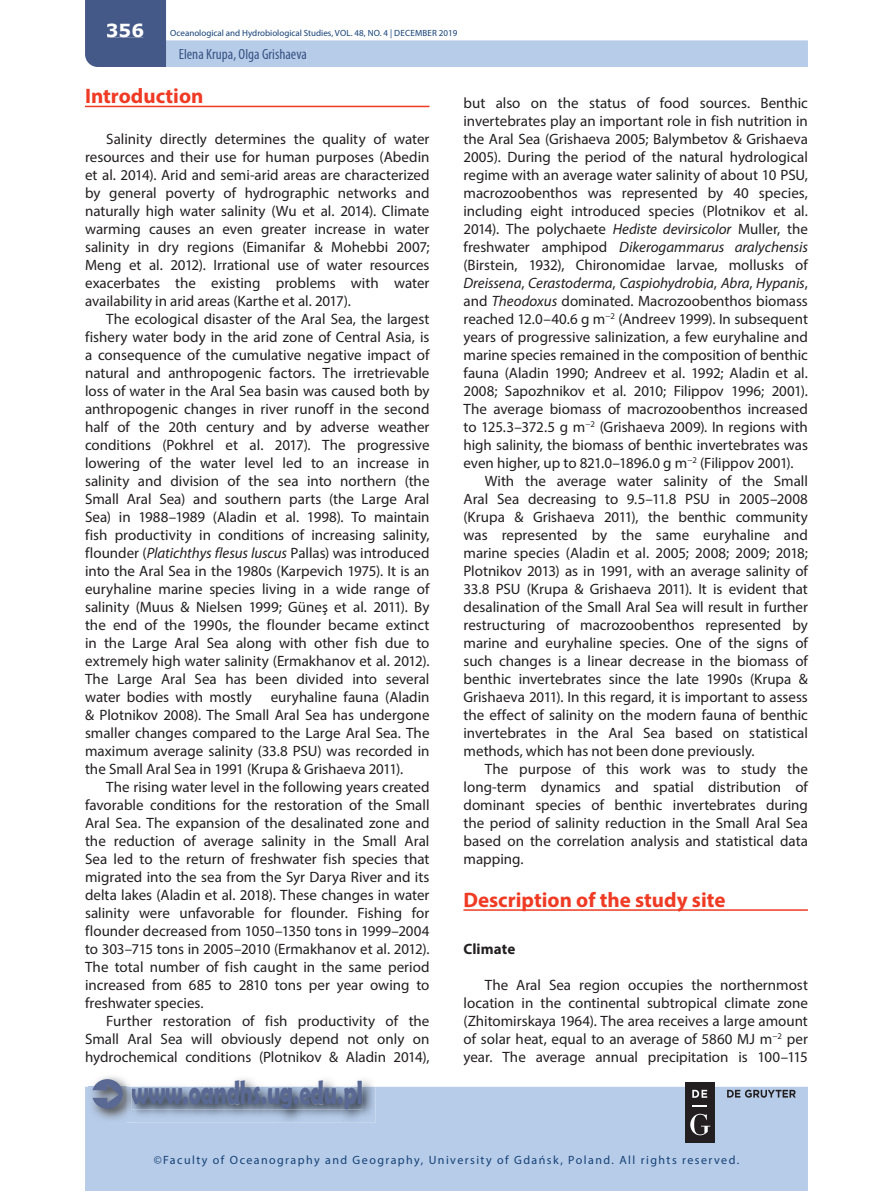
<style>
.page{position:relative;width:893px;height:1191px;background:#fff}
.page>*{position:absolute;margin:0;border:0;box-sizing:border-box;transform-origin:0 0}
.t1{font:700 33.75px "Berlin Sans FB Demi";color:#596994;scale:.67 1}
.t2{font:700 21px "Myriad Pro";color:#ef3a24}
.t3{font:700 18px "Verdana";color:#fff}
.t4{font:15px/18px "Myriad Pro";color:#231f20;text-align:justify}
.t5{font:italic 15px "Myriad Pro";color:#231f20}
.t6{font:condensed 15px "Myriad Pro";color:#395586}
.t7{font:700 15px "Myriad Pro";letter-spacing:.005em;color:#231f20}
.t8{font:12px "Myriad Pro";letter-spacing:.12em;color:#144176}
.t9{font:9px "Myriad Pro";color:#144176}
.s1{font-style:italic}
.s2{font-style:normal}
</style>
<div class="page">
<div style="left:85px;top:1086px;width:723px;height:105px;background:#b7cce8"></div>
<svg style="left:85px;top:0;width:723px;height:67px"></svg>
<div style="left:107px;top:24px;width:36px;height:13px;background:#455988"></div>
<div style="left:180px;top:49px;width:126px;height:13px;background:#b7cce8"></div>
<img style="left:88px;top:1086px;width:287px;height:36px">
<img style="left:127px;top:1110px;width:9px;height:12px">
<svg style="left:92px;top:1076px;width:270px;height:34px"></svg>
<div style="left:685px;top:1081px;width:30px;height:61px;background:#231f20"></div>
<svg style="left:692px;top:1105px;width:15px;height:1px"></svg>
<svg style="left:692px;top:1089px;width:15px;height:8px"></svg>
<svg style="left:690px;top:1113px;width:20px;height:22px"></svg>
<svg style="left:727px;top:1089px;width:69px;height:8px"></svg>
<hr style="left:85px;top:106px;width:344px;height:1px;background:#ef3a24">
<hr style="left:463px;top:909px;width:345px;height:1px;background:#ef3a24">
<p class="t3" style="left:106px;top:18px;width:40px">356</p>
<p class="t9" style="left:170px;top:28px;width:289px">Oceanological and Hydrobiological Studies, VOL. 48, NO. 4 | DECEMBER 2019</p>
<p class="t6" style="left:179px;top:45px;width:130px">Elena Krupa, Olga Grishaeva</p>
<h2 class="t2" style="left:85px;top:82px;width:120px">Introduction</h2>
<p class="t4" style="left:85px;top:130px;width:346px;text-indent:21px">Salinity directly determines the quality of water resources and their use for human purposes (Abedin et al. 2014). Arid and semi-arid areas are characterized by general poverty of hydrographic networks and naturally high water salinity (Wu et al. 2014). Climate warming causes an even greater increase in water salinity in dry regions (Eimanifar &amp; Mohebbi 2007; Meng et al. 2012). Irrational use of water resources exacerbates the existing problems with water availability in arid areas (Karthe et al. 2017).</p>
<p class="t4" style="left:85px;top:310px;width:346px;text-indent:21px">The ecological disaster of the Aral Sea, the largest fishery water body in the arid zone of Central Asia, is a consequence of the cumulative negative impact of natural and anthropogenic factors. The irretrievable loss of water in the Aral Sea basin was caused both by anthropogenic changes in river runoff in the second half of the 20th century and by adverse weather conditions (Pokhrel et al. 2017). The progressive lowering of the water level led to an increase in salinity and division of the sea into northern (the Small Aral Sea) and southern parts (the Large Aral Sea) in 1988–1989 (Aladin et al. 1998). To maintain fish productivity in conditions of increasing salinity, flounder (<span class="s1">Platichthys flesus luscus</span> Pallas) was introduced into the Aral Sea in the 1980s (Karpevich 1975). It is an euryhaline marine species living in a wide range of salinity (Muus &amp; Nielsen 1999; Güneş et al. 2011). By the end of the 1990s, the flounder became extinct in the Large Aral Sea along with other fish due to extremely high water salinity (Ermakhanov et al. 2012).<br>The Large Aral Sea has been divided into several water bodies with mostly</p>
<p class="t4" style="left:85px;top:688px;width:346px;text-indent:186px">euryhaline fauna (Aladin &amp; Plotnikov 2008). The Small Aral Sea has undergone smaller changes compared to the Large Aral Sea. The maximum average salinity (33.8 PSU) was recorded in the Small Aral Sea in 1991 (Krupa &amp; Grishaeva 2011).</p>
<p class="t4" style="left:85px;top:778px;width:346px;text-indent:21px">The rising water level in the following years created favorable conditions for the restoration of the Small Aral Sea. The expansion of the desalinated zone and the reduction of average salinity in the Small Aral Sea led to the return of freshwater fish species that migrated into the sea from the Syr Darya River and its delta lakes (Aladin et al. 2018). These changes in water salinity were unfavorable for flounder. Fishing for flounder decreased from 1050–1350 tons in 1999–2004 to 303–715 tons in 2005–2010 (Ermakhanov et al. 2012).<br>The total number of fish caught in the same period increased from 685 to 2810 tons per year owing to freshwater species.</p>
<p class="t4" style="left:85px;top:1012px;width:346px;text-indent:21px">Further restoration of fish productivity of the Small Aral Sea will obviously depend not only on hydrochemical conditions (Plotnikov &amp; Aladin 2014),</p>
<h1 class="t1" style="left:131px;top:1073px;width:347px">www.oandhs.ug.edu.pl</h1>
<p class="t4" style="left:463px;top:94px;width:346px">but also on the status of food sources. Benthic</p>
<p class="t4" style="left:463px;top:112px;width:346px">invertebrates play an important role in fish nutrition in</p>
<p class="t4" style="left:463px;top:130px;width:346px">the Aral Sea (Grishaeva 2005; Balymbetov &amp; Grishaeva</p>
<p class="t4" style="left:463px;top:148px;width:346px">2005). During the period of the natural hydrological</p>
<p class="t4" style="left:463px;top:166px;width:346px">regime with an average water salinity of about 10 PSU,</p>
<p class="t4" style="left:463px;top:184px;width:346px">macrozoobenthos was represented by 40 species,</p>
<p class="t4" style="left:463px;top:202px;width:346px">including eight introduced species (Plotnikov et al.</p>
<p class="t4" style="left:463px;top:220px;width:346px">2014). The polychaete <span class="s1">Hediste devirsicolor</span> Muller, the</p>
<p class="t5" style="left:463px;top:238px;width:346px"><span class="s2">freshwater amphipod</span> Dikerogammarus aralychensis</p>
<p class="t4" style="left:463px;top:256px;width:346px">(Birstein, 1932), Chironomidae larvae, mollusks of</p>
<p class="t5" style="left:463px;top:274px;width:346px">Dreissena<span class="s2">,</span> Cerastoderma<span class="s2">,</span> Caspiohydrobia<span class="s2">,</span> Abra<span class="s2">,</span> Hypanis<span class="s2">,</span></p>
<p class="t4" style="left:463px;top:292px;width:346px">and <span class="s1">Theodoxus</span> dominated. Macrozoobenthos biomass</p>
<p class="t4" style="left:463px;top:310px;width:346px">reached 12.0–40.6 g m<sup>−2</sup> (Andreev 1999). In subsequent</p>
<p class="t4" style="left:463px;top:328px;width:346px">years of progressive salinization, a few euryhaline and</p>
<p class="t4" style="left:463px;top:346px;width:346px">marine species remained in the composition of benthic</p>
<p class="t4" style="left:463px;top:364px;width:346px">fauna (Aladin 1990; Andreev et al. 1992; Aladin et al.</p>
<p class="t4" style="left:463px;top:382px;width:346px">2008; Sapozhnikov et al. 2010; Filippov 1996; 2001).</p>
<p class="t4" style="left:463px;top:400px;width:346px">The average biomass of macrozoobenthos increased</p>
<p class="t4" style="left:463px;top:418px;width:346px">to 125.3–372.5 g m<sup>−2</sup> (Grishaeva 2009). In regions with</p>
<p class="t4" style="left:463px;top:436px;width:346px">high salinity, the biomass of benthic invertebrates was</p>
<p class="t4" style="left:463px;top:454px;width:332px">even higher, up to 821.0–1896.0 g m<sup>−2</sup> (Filippov 2001).</p>
<p class="t4" style="left:485px;top:472px;width:325px">With the average water salinity of the Small</p>
<p class="t4" style="left:463px;top:490px;width:346px">Aral Sea decreasing to 9.5–11.8 PSU in 2005–2008</p>
<p class="t4" style="left:463px;top:508px;width:346px">(Krupa &amp; Grishaeva 2011), the benthic community</p>
<p class="t4" style="left:463px;top:526px;width:346px">was represented by the same euryhaline and</p>
<p class="t4" style="left:463px;top:544px;width:346px">marine species (Aladin et al. 2005; 2008; 2009; 2018;</p>
<p class="t4" style="left:463px;top:562px;width:346px">Plotnikov 2013) as in 1991, with an average salinity of</p>
<p class="t4" style="left:463px;top:580px;width:346px">33.8 PSU (Krupa &amp; Grishaeva 2011). It is evident that</p>
<p class="t4" style="left:463px;top:598px;width:346px">desalination of the Small Aral Sea will result in further</p>
<p class="t4" style="left:463px;top:616px;width:346px">restructuring of macrozoobenthos represented by</p>
<p class="t4" style="left:463px;top:634px;width:346px">marine and euryhaline species. One of the signs of</p>
<p class="t4" style="left:463px;top:652px;width:346px">such changes is a linear decrease in the biomass of</p>
<p class="t4" style="left:463px;top:670px;width:346px">benthic invertebrates since the late 1990s (Krupa &amp;</p>
<p class="t4" style="left:463px;top:688px;width:346px">Grishaeva 2011). In this regard, it is important to assess</p>
<p class="t4" style="left:463px;top:706px;width:346px">the effect of salinity on the modern fauna of benthic</p>
<p class="t4" style="left:463px;top:724px;width:346px">invertebrates in the Aral Sea based on statistical</p>
<p class="t4" style="left:463px;top:742px;width:293px">methods, which has not been done previously.</p>
<p class="t4" style="left:485px;top:760px;width:325px">The purpose of this work was to study the</p>
<p class="t4" style="left:463px;top:778px;width:346px">long-term dynamics and spatial distribution of</p>
<p class="t4" style="left:463px;top:796px;width:346px">dominant species of benthic invertebrates during</p>
<p class="t4" style="left:463px;top:814px;width:346px">the period of salinity reduction in the Small Aral Sea</p>
<p class="t4" style="left:463px;top:832px;width:346px">based on the correlation analysis and statistical data</p>
<p class="t4" style="left:463px;top:850px;width:62px">mapping.</p>
<h2 class="t2" style="left:463px;top:885px;width:263px">Description of the study site</h2>
<p class="t7" style="left:463px;top:939px;width:53px">Climate</p>
<p class="t4" style="left:463px;top:976px;width:346px;text-indent:21px">The Aral Sea region occupies the northernmost location in the continental subtropical climate zone (Zhitomirskaya 1964). The area receives a large amount of solar heat, equal to an average of 5860 MJ m<sup>−2</sup> per year. The average annual precipitation is 100–115</p>
<p class="t8" style="left:154px;top:1152px;width:587px">©Faculty of Oceanography and Geography, University of Gdańsk, Poland. All rights reserved.</p>
</div>
